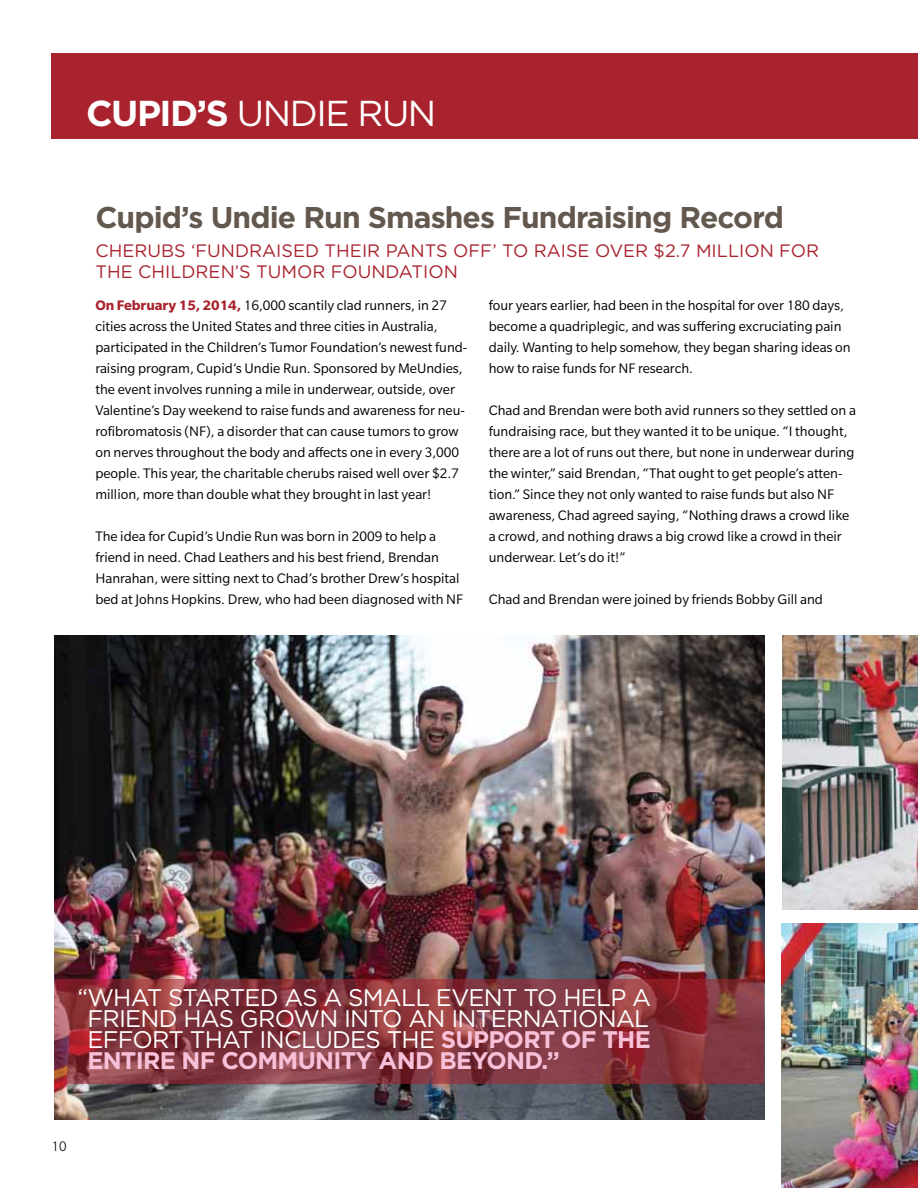
<style>
.page{position:relative;width:918px;height:1188px;background:#fff}
.page>*{position:absolute;margin:0;border:0;box-sizing:border-box;transform-origin:0 0}
.t1{font:36px "Gotham";color:#fff}
.t2{font:700 30px "Gotham";letter-spacing:-.03em;color:#63584e}
.t3{font:24px/21px "Gotham";letter-spacing:.12em;color:#fff}
.t4{font:700 24px "Gotham";color:#f8c1d9}
.t5{font:18px/21px "Gotham Rounded";color:#a9232e}
.t6{font:15px/21px "Slate Pro";color:#000}
.t7{font:300 15px "Slate Pro";color:#000}
.s1{font-weight:700}
.s2{font-weight:700;color:#a9232e}
.s3{font-weight:700;color:#f8c1d9}
</style>
<div class="page">
<div style="left:52px;top:53px;width:866px;height:85px;background:#a9232e"></div>
<img style="left:783px;top:635px;width:135px;height:274px">
<img style="left:781px;top:923px;width:137px;height:265px">
<img style="left:54px;top:635px;width:710px;height:484px">
<svg style="left:54px;top:979px;width:709px;height:105px"></svg>
<h1 class="t1" style="left:86px;top:93px;width:345px"><span class="s1">CUPID’S</span> UN DI E RUN</h1>
<h2 class="t2" style="left:95px;top:201px;width:690px">CUPID’S UNDIE RUN SMASHES FUNDRAISING RECORD</h2>
<p class="t5" style="left:95px;top:239px;width:725px">CHERUBS ‘FUN DRAISED THEIR PANTS OFF’ TO RAISE OVER $2.7 M ILLION FOR<br>THE CHILDREN’S TUMOR FOUN DATION</p>
<p class="t6" style="left:95px;top:295px;width:374px"><span class="s2">On February 15, 2014,</span> 16,000 scantily clad runners, in 27 cities across the United States and three cities in Australia, participated in the Children’s Tumor Foundation’s newest fund&shy;raising program, Cupid’s Undie Run. Sponsored by MeUndies, the event involves running a mile in underwear, outside, over Valentine’s Day weekend to raise funds and awareness for neu&shy;rofibromatosis (NF), a disorder that can cause tumors to grow on nerves throughout the body and affects one in every 3,000 people. This year, the charitable cherubs raised well over $2.7 million, more than double what they brought in last year!</p>
<p class="t6" style="left:95px;top:526px;width:369px">The idea for Cupid’s Undie Run was born in 2009 to help a friend in need. Chad Leathers and his best friend, Brendan Hanrahan, were sitting next to Chad’s brother Drew’s hospital bed at Johns Hopkins. Drew, who had been diagnosed with NF</p>
<p class="t6" style="left:489px;top:295px;width:364px">four years earlier, had been in the hospital for over 180 days, become a quadriplegic, and was suffering excruciating pain daily. Wanting to help somehow, they began sharing ideas on how to raise funds for NF research.</p>
<p class="t6" style="left:489px;top:400px;width:369px">Chad and Brendan were both avid runners so they settled on a fundraising race, but they wanted it to be unique. “I thought, there are a lot of runs out there, but none in underwear during the winter,” said Brendan, “That ought to get people’s atten&shy;tion.” Since they not only wanted to raise funds but also NF awareness, Chad agreed saying, “Nothing draws a crowd like a crowd, and nothing draws a big crowd like a crowd in their underwear. Let’s do it!”</p>
<p class="t6" style="left:489px;top:589px;width:336px">Chad and Brendan were joined by friends Bobby Gill and</p>
<h3 class="t3" style="left:87px;top:987px;width:565px;text-indent:-10px">“ WHAT STARTED AS A SMALL EVENT TO HELP A FRI EN D HAS GROWN INTO AN INTERNATIONAL EFFORT THAT INCLUDES THE <span class="s3">SUPPORT OF THE ENTIRE NF COMMUN ITY AND</span></h3>
<h3 class="t4" style="left:440px;top:1047px;width:122px">BEYOND.”</h3>
<p class="t7" style="left:52px;top:1138px;width:16px">10</p>
</div>
